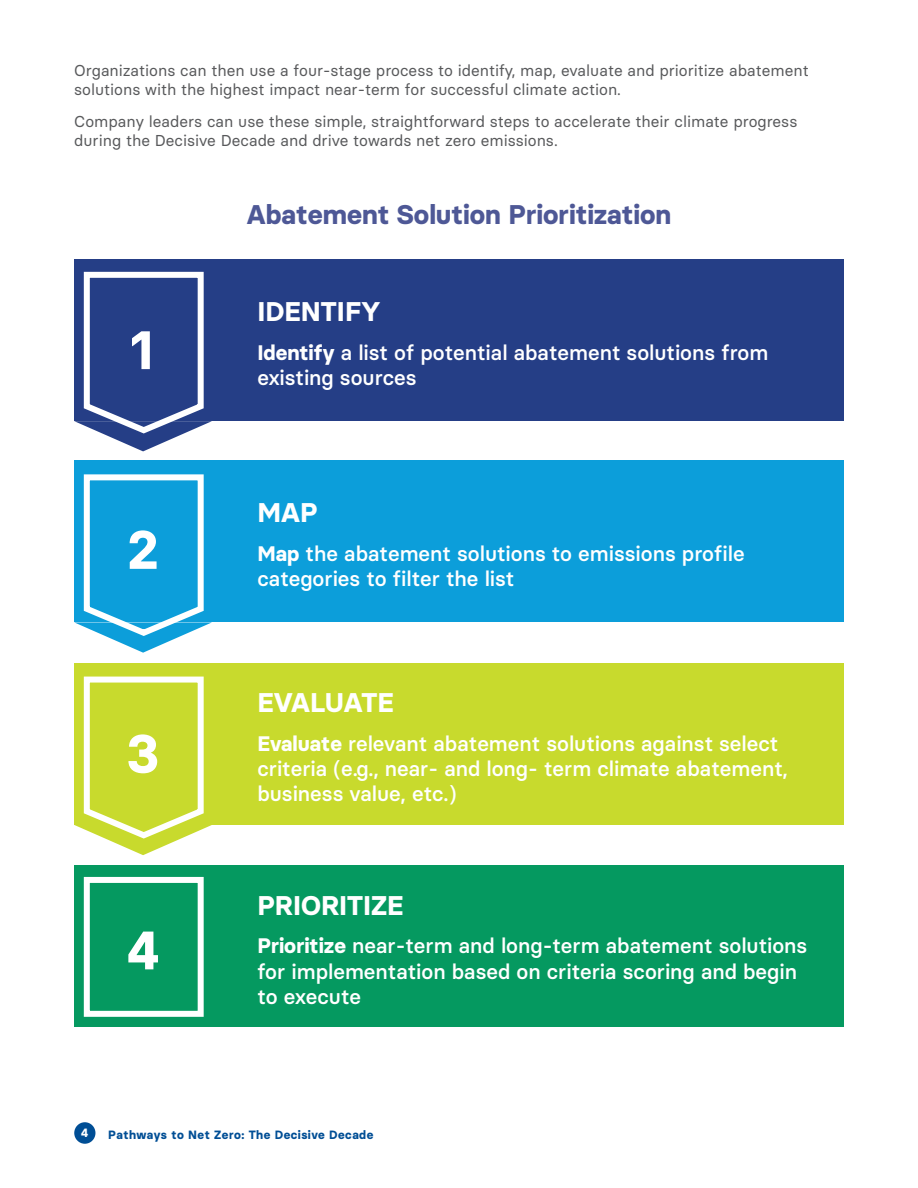
<style>
.page{position:relative;width:918px;height:1188px;background:#fff}
.page>*{position:absolute;margin:0;border:0;box-sizing:border-box;transform-origin:0 0}
.t1{font:700 54px "Basier Circle";color:#fff}
.t2{font:700 27px "Basier Circle";color:#4e5896}
.t3{font:700 27px "Basier Circle";color:#fff}
.t4{font:500 21px/25.2px "Basier Circle";color:#fff}
.t5{font:15.75px/18.9px "Basier Circle";color:#58595b}
.t6{font:700 12px "Basier Circle";letter-spacing:.04em;color:#004e95}
.t7{font:700 12px "Basier Circle";color:#fff}
.s1{font-weight:700}
</style>
<div class="page">
<div style="left:74px;top:1122px;width:21px;height:22px;background:#004e95;border-radius:50%"></div>
<div style="left:74px;top:259px;width:770px;height:162px;background:#253e86"></div>
<div style="left:74px;top:460px;width:770px;height:162px;background:#0c9eda"></div>
<div style="left:74px;top:663px;width:770px;height:162px;background:#c8da2d"></div>
<div style="left:74px;top:865px;width:770px;height:162px;background:#059960"></div>
<svg style="left:74px;top:271px;width:138px;height:180px"></svg>
<svg style="left:74px;top:474px;width:138px;height:179px"></svg>
<svg style="left:74px;top:676px;width:138px;height:179px"></svg>
<div style="left:84px;top:877px;width:120px;height:140px;border:6px solid #fff"></div>
<p class="t5" style="left:74px;top:60px;width:736px">Organizations can then use a four-stage process to identify, map, evaluate and prioritize abatement solutions with the highest impact near-term for successful climate action.</p>
<p class="t5" style="left:74px;top:112px;width:725px">Company leaders can use these simple, straightforward steps to accelerate their climate progress during the Decisive Decade and drive towards net zero emissions.</p>
<h1 class="t1" style="left:130px;top:317px;width:24px">1</h1>
<h1 class="t1" style="left:128px;top:516px;width:32px">2</h1>
<h1 class="t1" style="left:127px;top:720px;width:34px">3</h1>
<h1 class="t1" style="left:127px;top:917px;width:33px">4</h1>
<p class="t2" style="left:247px;top:198px;width:426px">Abatement Solution Prioritization</p>
<p class="t3" style="left:257px;top:295px;width:124px">IDENTIFY</p>
<p class="t4" style="left:257px;top:339px;width:513px"><span class="s1">Identify</span> a list of potential abatement solutions from existing sources</p>
<p class="t3" style="left:257px;top:496px;width:62px">MAP</p>
<p class="t4" style="left:257px;top:541px;width:489px"><span class="s1">Map</span> the abatement solutions to emissions profile categories to filter the list</p>
<p class="t3" style="left:257px;top:686px;width:138px">EVALUATE</p>
<p class="t4" style="left:257px;top:731px;width:532px"><span class="s1">Evaluate</span> relevant abatement solutions against select criteria (e.g., near- and long- term climate abatement, business value, etc.)</p>
<p class="t3" style="left:257px;top:889px;width:148px">PRIORITIZE</p>
<p class="t4" style="left:257px;top:933px;width:551px"><span class="s1">Prioritize</span> near-term and long-term abatement solutions for implementation based on criteria scoring and begin to execute</p>
<p class="t7" style="left:81px;top:1126px;width:9px">4</p>
<p class="t6" style="left:108px;top:1127px;width:267px">Pathways to Net Zero: The Decisive Decade</p>
</div>
